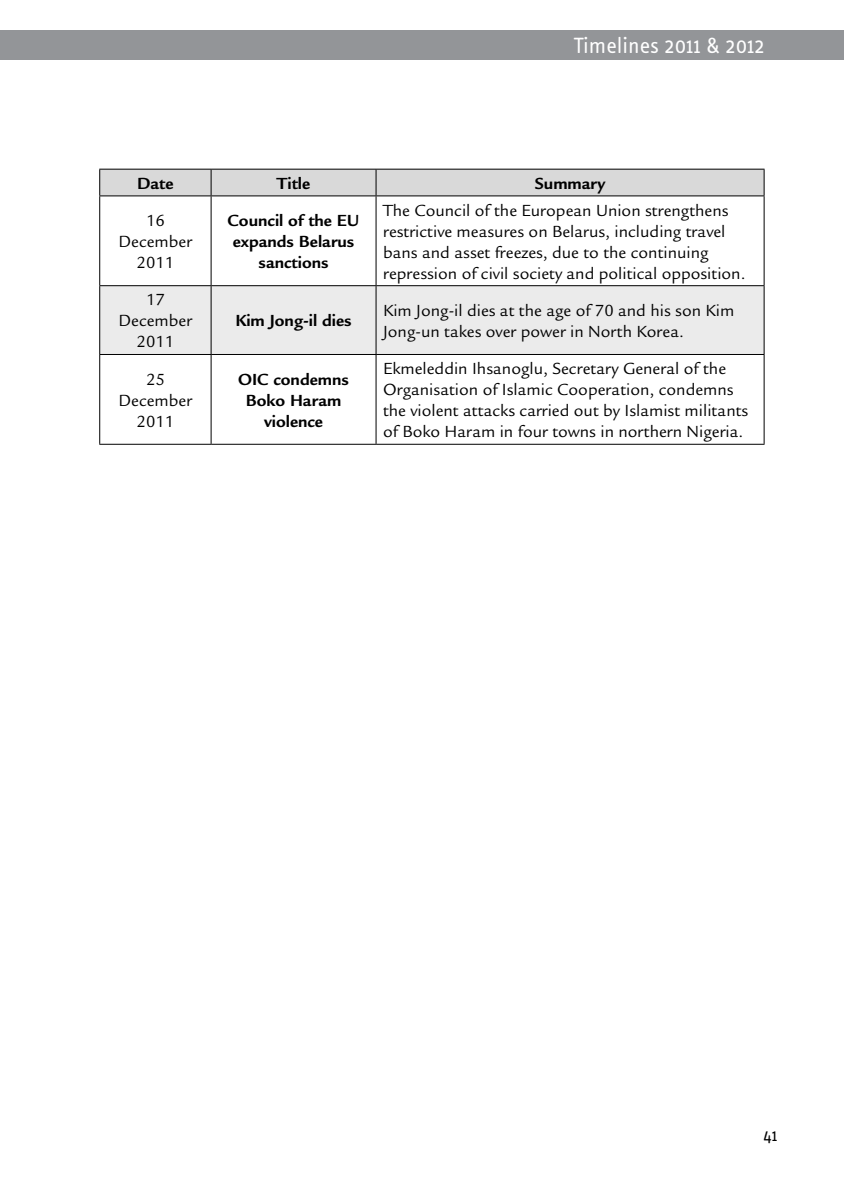
<style>
.page{position:relative;width:844px;height:1191px;background:#fff}
.page>*{position:absolute;margin:0;border:0;box-sizing:border-box;transform-origin:0 0}
.t1{font:22.75px "Info OT Text";color:#fff}
.Tables{font:17.5px/21px "Legacy Sans";color:#000;text-align:center}
.Tables_Headers{font:700 17.5px/21px "Legacy Sans";color:#000;text-align:center}
.t2{font:17.5px "Info OT Text";color:#000}
</style>
<div class="page">
<div style="left:0;top:30px;width:843px;height:30px;background:#939598"></div>
<div style="left:100px;top:286px;width:663px;height:68px;background:#ebebeb"></div>
<hr style="left:99px;top:196px;width:1px;height:89px;background:#000">
<hr style="left:211px;top:196px;width:1px;height:89px;background:#000">
<hr style="left:375px;top:196px;width:1px;height:89px;background:#000">
<hr style="left:763px;top:196px;width:1px;height:89px;background:#000">
<hr style="left:99px;top:285px;width:112px;height:1px;background:#000">
<hr style="left:99px;top:286px;width:1px;height:68px;background:#000">
<hr style="left:211px;top:285px;width:165px;height:1px;background:#000">
<hr style="left:211px;top:286px;width:1px;height:68px;background:#000">
<hr style="left:376px;top:285px;width:388px;height:1px;background:#000">
<hr style="left:375px;top:286px;width:1px;height:68px;background:#000">
<hr style="left:763px;top:286px;width:1px;height:68px;background:#000">
<hr style="left:99px;top:354px;width:112px;height:1px;background:#000">
<hr style="left:99px;top:355px;width:1px;height:89px;background:#000">
<hr style="left:211px;top:354px;width:165px;height:1px;background:#000">
<hr style="left:211px;top:355px;width:1px;height:89px;background:#000">
<hr style="left:376px;top:354px;width:388px;height:1px;background:#000">
<hr style="left:375px;top:355px;width:1px;height:89px;background:#000">
<hr style="left:763px;top:355px;width:1px;height:89px;background:#000">
<hr style="left:99px;top:444px;width:112px;height:1px;background:#000">
<hr style="left:211px;top:444px;width:165px;height:1px;background:#000">
<hr style="left:376px;top:444px;width:388px;height:1px;background:#000">
<div style="left:99px;top:169px;width:665px;height:26px;background:#d9d9d9"></div>
<hr style="left:99px;top:195px;width:112px;height:1px;background:#000">
<hr style="left:211px;top:195px;width:165px;height:1px;background:#000">
<hr style="left:376px;top:195px;width:388px;height:1px;background:#000">
<h1 class="t1" style="left:573px;top:32px;width:193px">Timelines 2011 &amp; 2012</h1>
<p class="Tables_Headers" style="left:137px;top:173px;width:38px">Date</p>
<p class="Tables_Headers" style="left:277px;top:173px;width:35px">Title</p>
<p class="Tables_Headers" style="left:534px;top:173px;width:72px">Summary</p>
<p class="Tables" style="left:119px;top:210px;width:75px">16<br>December<br>2011</p>
<p class="Tables_Headers" style="left:227px;top:210px;width:133px">Council of the EU expands Belarus sanctions</p>
<p class="Tables" style="left:383px;top:200px;width:364px;text-align:left">The Council of the European Union strengthens restrictive measures on Belarus, including travel bans and asset freezes, due to the continuing repression of civil society and political opposition.</p>
<p class="Tables" style="left:119px;top:290px;width:75px">17<br>December<br>2011</p>
<p class="Tables_Headers" style="left:235px;top:310px;width:118px">Kim Jong-il dies</p>
<p class="Tables" style="left:383px;top:300px;width:353px;text-align:left">Kim Jong-il dies at the age of 70 and his son Kim<br>Jong-un takes over power in North Korea.</p>
<p class="Tables" style="left:119px;top:369px;width:75px">25<br>December<br>2011</p>
<p class="Tables_Headers" style="left:238px;top:369px;width:112px">OIC condemns<br>Boko Haram violence</p>
<p class="Tables" style="left:383px;top:358px;width:367px;text-align:left">Ekmeleddin Ihsanoglu, Secretary General of the Organisation of Islamic Cooperation, condemns the violent attacks carried out by Islamist militants of Boko Haram in four towns in northern Nigeria.</p>
<p class="t2" style="left:763px;top:1124px;width:15px">41</p>
</div>
